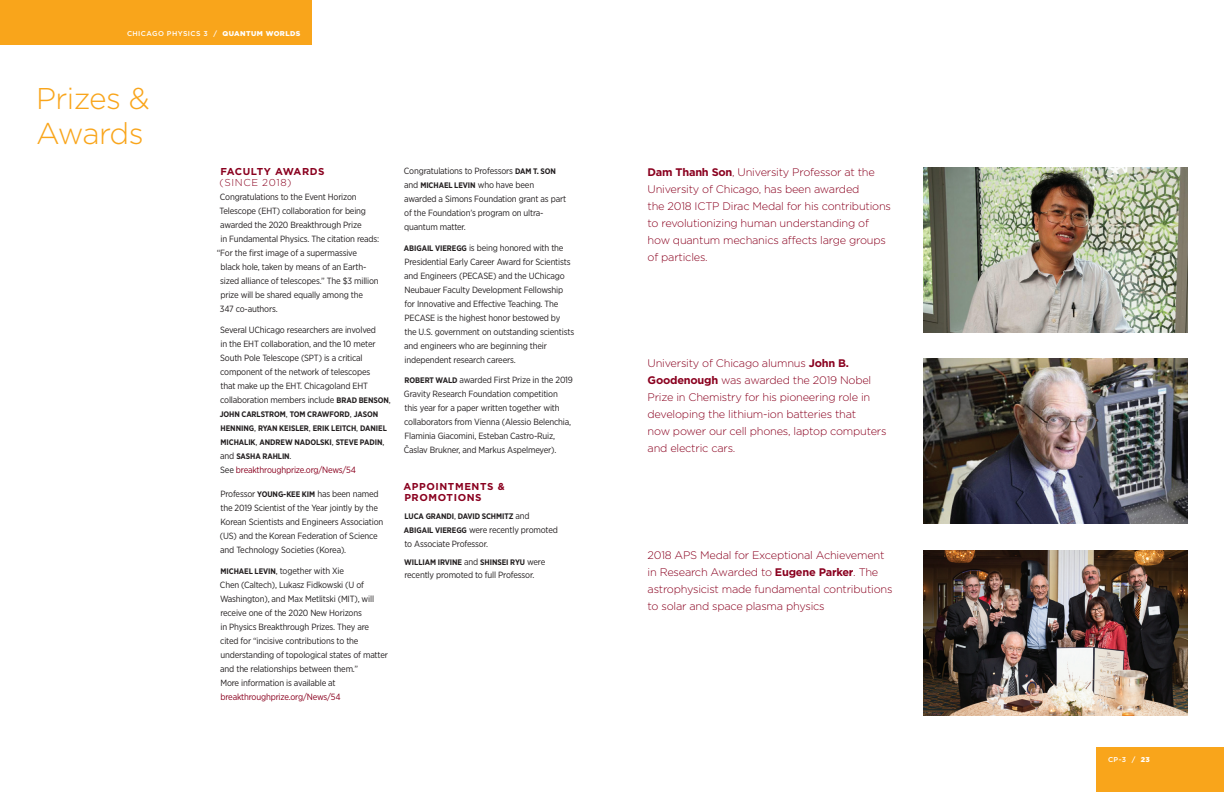
<style>
.page{position:relative;width:1224px;height:792px;background:#fff}
.page>*{position:absolute;margin:0;border:0;box-sizing:border-box;transform-origin:0 0}
.Article_Headers_L{font:300 30px/35px "Gotham";letter-spacing:-.02em;color:#f9a51b}
.Article_Intro_P{font:300 11px/17px "Gotham";letter-spacing:-.02em;color:#8a011f}
.Author_Names_bold{font:700 10px/11px "Gotham";letter-spacing:.06em;color:#8a011f}
.Awards_Names{font:9px/14px "Gotham Narrow";letter-spacing:-.02em;color:#231f20}
.Author_Names_bold-2{font:9px/14px "Gotham Narrow";letter-spacing:-.02em;color:#231f20}
.Awards_Names-2{font:9px "Gotham Narrow";letter-spacing:-.02em;color:#8a011f}
.Awards_Names-3{font:700 8px/14px "Gotham Narrow";letter-spacing:-.01em;color:#231f20}
.Author_Names_bold-3{font:700 8px "Gotham Narrow";letter-spacing:-.01em;color:#231f20}
.t1{font:500 7px "Gotham";letter-spacing:.06em;color:#fff}
.s1{font-weight:900}
.s2{font-weight:300}
.s3{font-weight:700;font-size:8px}
.s4{font-weight:400;font-size:9px}
.s5{color:#231f20}
.s6{color:#8a011f}
.s7{font-weight:700}
</style>
<div class="page">
<div style="left:1096px;top:747px;width:128px;height:45px;background:#f9a51b"></div>
<div style="left:0;top:0;width:312px;height:45px;background:#f9a51b"></div>
<img style="left:924px;top:358px;width:264px;height:166px">
<img style="left:924px;top:550px;width:264px;height:166px">
<img style="left:924px;top:167px;width:264px;height:165px">
<p class="t1" style="left:127px;top:29px;width:175px">CHICAGO PHYSICS 3 / <span class="s1">QUANTUM WORLDS</span></p>
<p class="Article_Headers_L" style="left:36px;top:80px;width:115px">Prizes &amp;<br>Awards</p>
<p class="Author_Names_bold" style="left:220px;top:166px;width:107px">FACULTY AWARDS <span class="s2">(SINCE 2018)</span></p>
<p class="Awards_Names" style="left:220px;top:190px;width:138px">Congratulations to the Event Horizon</p>
<p class="Awards_Names" style="left:220px;top:204px;width:148px">Telescope (EHT) collaboration for being</p>
<p class="Awards_Names" style="left:220px;top:218px;width:143px">awarded the 2020 Breakthrough Prize</p>
<p class="Awards_Names" style="left:221px;top:232px;width:160px">in Fundamental Physics. The citation reads:</p>
<p class="Awards_Names" style="left:217px;top:246px;width:142px">“For the first image of a supermassive</p>
<p class="Awards_Names" style="left:221px;top:260px;width:147px">black hole, taken by means of an Earth-</p>
<p class="Awards_Names" style="left:220px;top:274px;width:160px">sized alliance of telescopes.” The $3 million</p>
<p class="Awards_Names" style="left:220px;top:288px;width:144px">prize will be shared equally among the</p>
<p class="Awards_Names" style="left:220px;top:302px;width:59px">347 co-authors.</p>
<p class="Awards_Names" style="left:220px;top:322px;width:172px">Several UChicago researchers are involved<br>in the EHT collaboration, and the 10 meter South Pole Telescope (SPT) is a critical component of the network of telescopes<br>that make up the EHT. Chicagoland EHT collaboration members include <span class="s3">BRAD BENSON</span>,</p>
<p class="Awards_Names-3" style="left:220px;top:407px;width:169px">JOHN CARLSTROM<span class="s4">,</span> TOM CRAWFORD<span class="s4">,</span> JASON HENNING<span class="s4">,</span> RYAN KEISLER<span class="s4">,</span> ERIK LEITCH<span class="s4">,</span> DANIEL MICHALIK<span class="s4">,</span> ANDREW NADOLSKI<span class="s4">,</span> STEVE PADIN<span class="s4">, and</span> SASHA RAHLIN<span class="s4">.</span></p>
<p class="Awards_Names-2" style="left:220px;top:464px;width:137px"><span class="s5">See</span> breakthroughprize.org/News/54</p>
<p class="Awards_Names" style="left:220px;top:487px;width:165px">Professor <span class="s3">YOUNG-KEE KIM</span> has been named the 2019 Scientist of the Year jointly by the Korean Scientists and Engineers Association (US) and the Korean Federation of Science and Technology Societies (Korea).</p>
<p class="Awards_Names" style="left:220px;top:563px;width:169px"><span class="s3">MICHAEL LEVIN</span>, together with Xie<br>Chen (Caltech), Lukasz Fidkowski (U of Washington), and Max Metlitski (MIT), will receive one of the 2020 New Horizons<br>in Physics Breakthrough Prizes. They are cited for “incisive contributions to the understanding of topological states of matter and the relationships between them.”<br>More information is available at <span class="s6">breakthroughprize.org/News/54</span></p>
<p class="Awards_Names" style="left:404px;top:164px;width:164px">Congratulations to Professors <span class="s3">DAM T. SON </span>and <span class="s3">MICHAEL LEVIN</span> who have been awarded a Simons Foundation grant as part of the Foundation’s program on ultra&shy;quantum matter.</p>
<p class="Awards_Names" style="left:404px;top:240px;width:172px"><span class="s3">ABIGAIL VIEREGG</span> is being honored with the Presidential Early Career Award for Scientists and Engineers (PECASE) and the UChicago Neubauer Faculty Development Fellowship for Innovative and Effective Teaching. The PECASE is the highest honor bestowed by the U.S. government on outstanding scientists and engineers who are beginning their independent research careers.</p>
<p class="Awards_Names" style="left:404px;top:373px;width:171px"><span class="s3">ROBERT WALD</span> awarded First Prize in the 2019<br>Gravity Research Foundation competition this year for a paper written together with collaborators from Vienna (Alessio Belenchia, Flaminia Giacomini, Esteban Castro-Ruiz, Časlav Brukner, and Markus Aspelmeyer).</p>
<p class="Author_Names_bold" style="left:403px;top:481px;width:103px">APPOINTMENTS &amp;<br>PROMOTIONS</p>
<p class="Author_Names_bold-3" style="left:405px;top:511px;width:127px">LUCA GRANDI<span class="s4">,</span> DAVID SCHMITZ <span class="s4">and</span></p>
<p class="Author_Names_bold-2" style="left:404px;top:522px;width:156px"><span class="s3">ABIGAIL VIEREGG</span> were recently promoted to Associate Professor.</p>
<p class="Author_Names_bold-3" style="left:404px;top:557px;width:143px">WILLIAM IRVINE <span class="s4">and</span> SHINSEI RYU <span class="s4">were</span></p>
<p class="Author_Names_bold-2" style="left:404px;top:567px;width:131px">recently promoted to full Professor.</p>
<p class="Article_Intro_P" style="left:648px;top:163px;width:245px"><span class="s7">Dam Thanh Son</span>, University Professor at the University of Chicago, has been awarded<br>the 2018 ICTP Dirac Medal for his contributions to revolutionizing human understanding of how quantum mechanics affects large groups of particles.</p>
<p class="Article_Intro_P" style="left:648px;top:354px;width:225px">University of Chicago alumnus <span class="s7">John B.<br>Goodenough</span> was awarded the 2019 Nobel Prize in Chemistry for his pioneering role in developing the lithium-ion batteries that</p>
<p class="Article_Intro_P" style="left:648px;top:422px;width:240px">now power our cell phones, laptop computers and electric cars.</p>
<p class="Article_Intro_P" style="left:648px;top:546px;width:246px">2018 APS Medal for Exceptional Achievement in Research Awarded to <span class="s7">Eugene Parker</span>. The astrophysicist made fundamental contributions to solar and space plasma physics</p>
<p class="t1" style="left:1108px;top:755px;width:43px">CP-3 / <span class="s1">23</span></p>
</div>
